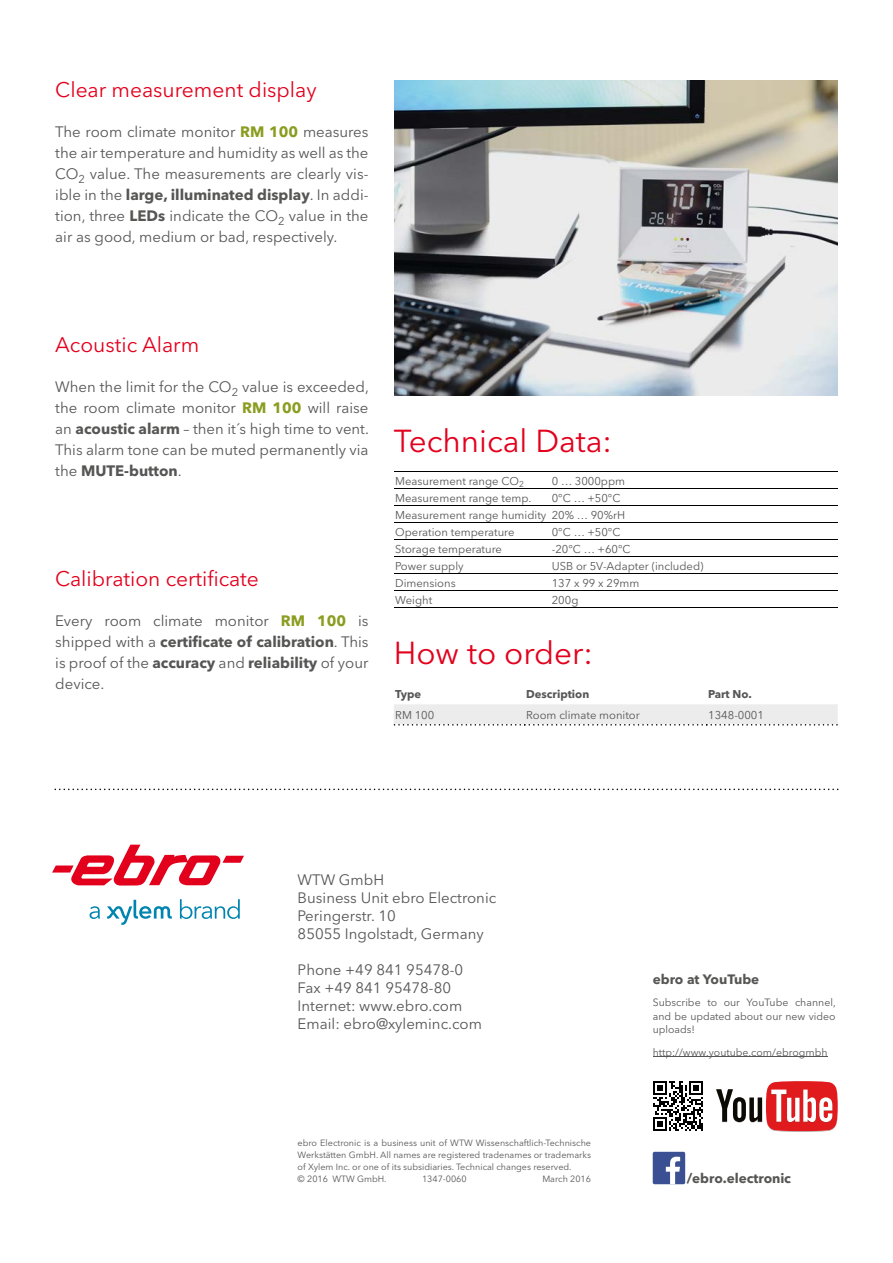
<style>
.page{position:relative;width:893px;height:1263px;background:#fff}
.page>*{position:absolute;margin:0;border:0;box-sizing:border-box;transform-origin:0 0}
.t1{font:31.5px "Avenir Next LT Pro";color:#e3001d}
.t2{font:21px "Avenir Next LT Pro";color:#e3001d}
.t3{font:15px/21px "Avenir Next LT Pro";color:#565655;text-align:justify}
.t4{font:700 13.5px "Avenir Next LT Pro";letter-spacing:-.005em;color:#565655}
.t5{font:11.25px/17px "Avenir Next LT Pro";color:#565655}
.t6{font:700 11.25px "Avenir Next LT Pro";color:#565655}
.t7{font:10.5px/13.5px "Avenir Next LT Pro";color:#565655;text-align:justify}
.t8{font:9px/12px "Avenir Next LT Pro";color:#565655}
.s1{font-weight:700;color:#8b9d20}
.s2{font-weight:700}
</style>
<div class="page">
<svg style="left:55px;top:789px;width:783px;height:1px"></svg>
<svg style="left:107px;top:900px;width:65px;height:25px"></svg>
<svg style="left:90px;top:906px;width:10px;height:13px"></svg>
<svg style="left:180px;top:899px;width:60px;height:20px"></svg>
<svg style="left:52px;top:845px;width:192px;height:40px"></svg>
<svg style="left:653px;top:1081px;width:50px;height:50px"></svg>
<svg style="left:716px;top:1081px;width:122px;height:51px"></svg>
<div style="left:653px;top:1152px;width:32px;height:32px;background:#3b5093;border-radius:2px"></div>
<svg style="left:666px;top:1157px;width:14px;height:27px"></svg>
<img style="left:394px;top:81px;width:444px;height:314px">
<hr style="left:653px;top:1056px;width:174px;height:1px;background:#565655">
<hr style="left:394px;top:471px;width:156px;height:1px;background:#000">
<hr style="left:550px;top:471px;width:288px;height:1px;background:#000">
<hr style="left:394px;top:488px;width:156px;height:1px;background:#000">
<hr style="left:550px;top:488px;width:288px;height:1px;background:#000">
<hr style="left:394px;top:505px;width:156px;height:1px;background:#000">
<hr style="left:550px;top:505px;width:288px;height:1px;background:#000">
<hr style="left:394px;top:522px;width:156px;height:1px;background:#000">
<hr style="left:394px;top:539px;width:156px;height:1px;background:#000">
<hr style="left:394px;top:556px;width:156px;height:1px;background:#000">
<hr style="left:394px;top:573px;width:156px;height:1px;background:#000">
<hr style="left:394px;top:590px;width:156px;height:1px;background:#000">
<hr style="left:394px;top:607px;width:156px;height:1px;background:#000">
<hr style="left:550px;top:522px;width:288px;height:1px;background:#000">
<hr style="left:550px;top:539px;width:288px;height:1px;background:#000">
<hr style="left:550px;top:556px;width:288px;height:1px;background:#000">
<hr style="left:550px;top:573px;width:288px;height:1px;background:#000">
<hr style="left:550px;top:590px;width:288px;height:1px;background:#000">
<hr style="left:550px;top:607px;width:288px;height:1px;background:#000">
<div style="left:394px;top:704px;width:444px;height:21px;background:#ececec"></div>
<h2 class="t2" style="left:55px;top:77px;width:263px">Clear measurement display</h2>
<p class="t3" style="left:55px;top:121px;width:315px">The room climate monitor <span class="s1">RM 100</span> measures the air temperature and humidity as well as the CO<sub>2</sub> value. The measurements are clearly vis&shy;ible in the <span class="s2">large, illuminated display</span>. In addi&shy;tion, three <span class="s2">LEDs</span> indicate the CO<sub>2</sub> value in the air as good, medium or bad, respectively.</p>
<h2 class="t2" style="left:55px;top:332px;width:146px">Acoustic Alarm</h2>
<p class="t3" style="left:55px;top:376px;width:315px">When the limit for the CO<sub>2</sub> value is exceeded, the room climate monitor <span class="s1">RM 100</span> will raise an <span class="s2">acoustic alarm</span> – then it´s high time to vent.<br>This alarm tone can be muted permanently via the <span class="s2">MUTE-button</span>.</p>
<h2 class="t2" style="left:55px;top:566px;width:205px">Calibration certificate</h2>
<p class="t3" style="left:55px;top:610px;width:315px">Every room climate monitor <span class="s1">RM 100</span> is shipped with a <span class="s2">certificate of calibration</span>. This is proof of the <span class="s2">accuracy</span> and <span class="s2">reliability</span> of your device.</p>
<h1 class="t1" style="left:394px;top:422px;width:220px">Technical Data:</h1>
<p class="t5" style="left:395px;top:472px;width:130px">Measurement range CO<sub>2</sub></p>
<p class="t5" style="left:552px;top:472px;width:75px">0 … 3000ppm</p>
<p class="t5" style="left:395px;top:489px;width:138px">Measurement range temp.</p>
<p class="t5" style="left:395px;top:489px;width:231px;text-indent:156px">0°C … +50°C<br>Measurement range humidity 20% … 90%rH<br>Operation temperature</p>
<p class="t5" style="left:552px;top:523px;width:70px">0°C … +50°C</p>
<p class="t5" style="left:395px;top:540px;width:108px">Storage temperature</p>
<p class="t5" style="left:552px;top:540px;width:80px">-20°C … +60°C</p>
<p class="t5" style="left:395px;top:557px;width:70px">Power supply</p>
<p class="t5" style="left:552px;top:557px;width:153px">USB or 5V-Adapter (included)</p>
<p class="t5" style="left:395px;top:574px;width:62px">Dimensions</p>
<p class="t5" style="left:552px;top:574px;width:89px">137 x 99 x 29mm</p>
<p class="t5" style="left:395px;top:591px;width:39px">Weight</p>
<p class="t5" style="left:552px;top:591px;width:28px">200g</p>
<h1 class="t1" style="left:394px;top:634px;width:201px">How to order:</h1>
<p class="t6" style="left:395px;top:687px;width:27px">Type</p>
<p class="t6" style="left:526px;top:687px;width:65px">Description</p>
<p class="t6" style="left:708px;top:687px;width:45px">Part No.</p>
<p class="t5" style="left:395px;top:706px;width:41px">RM 100</p>
<p class="t5" style="left:526px;top:706px;width:115px">Room climate monitor</p>
<p class="t5" style="left:708px;top:706px;width:57px">1348-0001</p>
<p class="t3" style="left:298px;top:871px;width:200px;line-height:18px;text-align:left">WTW GmbH<br>Business Unit ebro Electronic<br>Peringerstr. 10<br>85055 Ingolstadt, Germany</p>
<p class="t3" style="left:298px;top:961px;width:186px;line-height:18px;text-align:left">Phone +49 841 95478-0<br>Fax +49 841 95478-80<br>Internet: www.ebro.com<br>Email: ebro@xyleminc.com</p>
<p class="t8" style="left:298px;top:1137px;width:295px">ebro Electronic is a business unit of WTW Wissenschaftlich-Technische Werkstätten GmbH. All names are registered tradenames or trademarks of Xylem Inc. or one of its subsidiaries. Technical changes reserved.<br>© 2016 WTW GmbH.</p>
<p class="t8" style="left:422px;top:1173px;width:46px">1347-0060</p>
<p class="t8" style="left:542px;top:1173px;width:50px">March 2016</p>
<p class="t4" style="left:653px;top:971px;width:108px">ebro at YouTube</p>
<p class="t7" style="left:653px;top:996px;width:185px">Subscribe to our YouTube channel, and be updated about our new video uploads!</p>
<p class="t7" style="left:653px;top:1045px;width:176px">http://www.youtube.com/ebrogmbh</p>
<p class="t4" style="left:687px;top:1169px;width:106px">/ebro.electronic</p>
</div>
